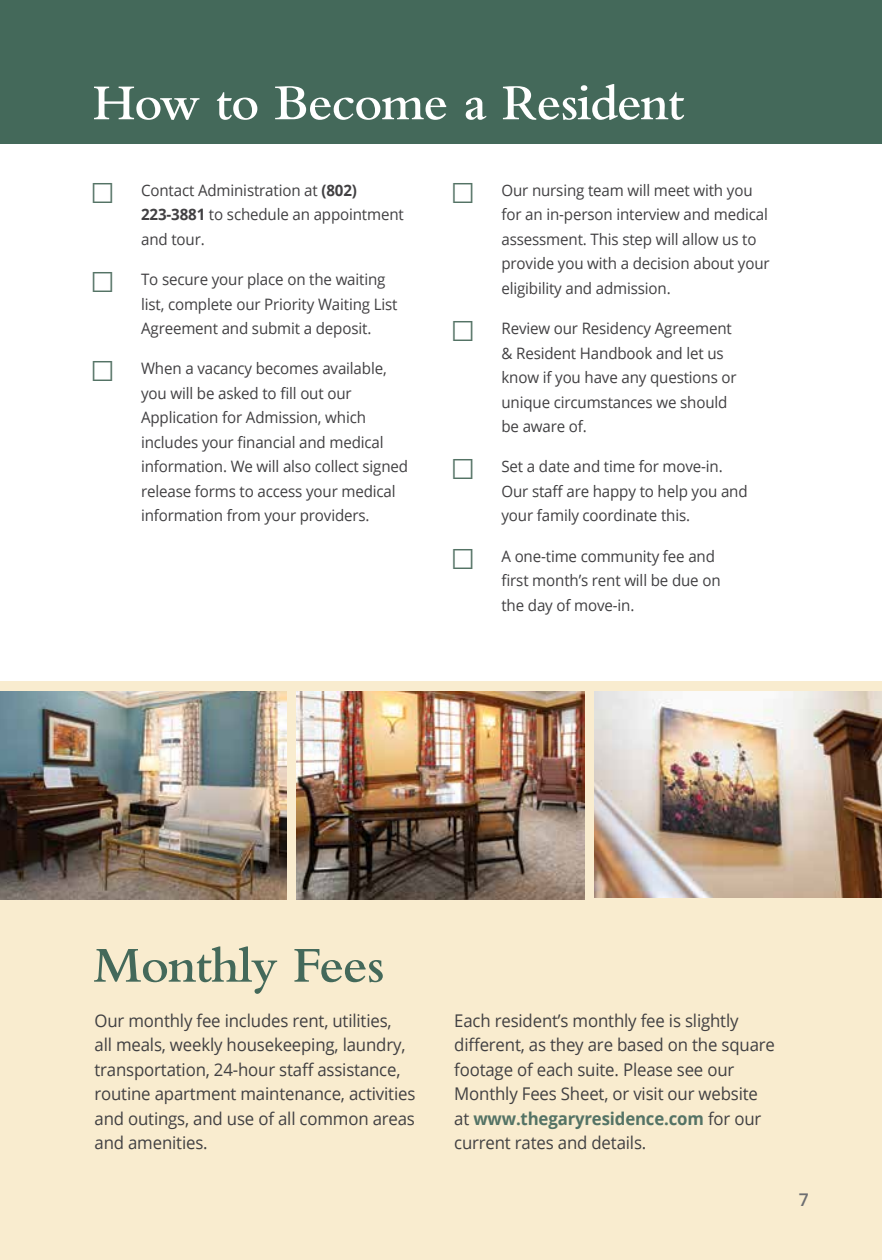
<style>
.page{position:relative;width:882px;height:1260px;background:#fff}
.page>*{position:absolute;margin:0;border:0;box-sizing:border-box;transform-origin:0 0}
.t1{font:600 52.5px "Bembo Std";letter-spacing:-.02em;color:#fff}
.t2{font:600 52.5px "Bembo Std";letter-spacing:-.02em;color:#44695a}
.t3{font:300 35px "Proxima Nova";color:#547365;scale:.96 1}
.t4{font:17.5px/24.5px "Open Sans";letter-spacing:-.01em;color:#414042;scale:.96 1}
.t5{font:600 17.5px "Open Sans";color:#6d6e71}
.t6{font:15.75px/24.5px "Open Sans";letter-spacing:-.01em;color:#414042;scale:.96 1}
.s1{font-weight:700}
.s2{font-weight:700;color:#547365}
</style>
<div class="page">
<div style="left:0;top:682px;width:882px;height:578px;background:#f9eccf"></div>
<div style="left:0;top:0;width:882px;height:143px;background:#44695a"></div>
<img style="left:296px;top:692px;width:288px;height:207px">
<img style="left:594px;top:692px;width:288px;height:206px">
<img style="left:0;top:692px;width:286px;height:207px">
<h1 class="t1" style="left:93px;top:74px;width:593px">How to Become a Resident</h1>
<h2 class="t3" style="left:91px;top:165px;width:25px">☐</h2>
<p class="t6" style="left:141px;top:177px;width:275px">Contact Administration at <span class="s1">(802)<br>223-3881</span> to schedule an appointment and tour.</p>
<h2 class="t3" style="left:91px;top:254px;width:25px">☐</h2>
<p class="t6" style="left:141px;top:267px;width:269px">To secure your place on the waiting list, complete our Priority Waiting List<br>Agreement and submit a deposit.</p>
<h2 class="t3" style="left:91px;top:344px;width:25px">☐</h2>
<p class="t6" style="left:141px;top:356px;width:280px">When a vacancy becomes available, you will be asked to fill out our Application for Admission, which includes your financial and medical information. We will also collect signed release forms to access your medical information from your providers.</p>
<h2 class="t3" style="left:452px;top:165px;width:25px">☐</h2>
<p class="t6" style="left:501px;top:177px;width:281px">Our nursing team will meet with you for an in-person interview and medical assessment. This step will allow us to provide you with a decision about your eligibility and admission.</p>
<h2 class="t3" style="left:452px;top:303px;width:25px">☐</h2>
<p class="t6" style="left:501px;top:316px;width:247px">Review our Residency Agreement &amp; Resident Handbook and let us know if you have any questions or unique circumstances we should be aware of.</p>
<h2 class="t3" style="left:452px;top:442px;width:25px">☐</h2>
<p class="t6" style="left:501px;top:454px;width:258px">Set a date and time for move-in.<br>Our staff are happy to help you and your family coordinate this.</p>
<h2 class="t3" style="left:452px;top:531px;width:25px">☐</h2>
<p class="t6" style="left:501px;top:543px;width:230px">A one-time community fee and first month’s rent will be due on the day of move-in.</p>
<h1 class="t2" style="left:93px;top:936px;width:293px">Monthly Fees</h1>
<p class="t4" style="left:94px;top:1008px;width:336px">Our monthly fee includes rent, utilities,<br>all meals, weekly housekeeping, laundry, transportation, 24-hour staff assistance, routine apartment maintenance, activities and outings, and use of all common areas and amenities.</p>
<p class="t4" style="left:454px;top:1008px;width:336px">Each resident’s monthly fee is slightly different, as they are based on the square footage of each suite. Please see our Monthly Fees Sheet, or visit our website at <span class="s2">www.thegaryresidence.com</span> for our current rates and details.</p>
<p class="t5" style="left:799px;top:1179px;width:11px">7</p>
<p class="t5" style="left:799px;top:1187px;width:11px">7</p>
</div>
